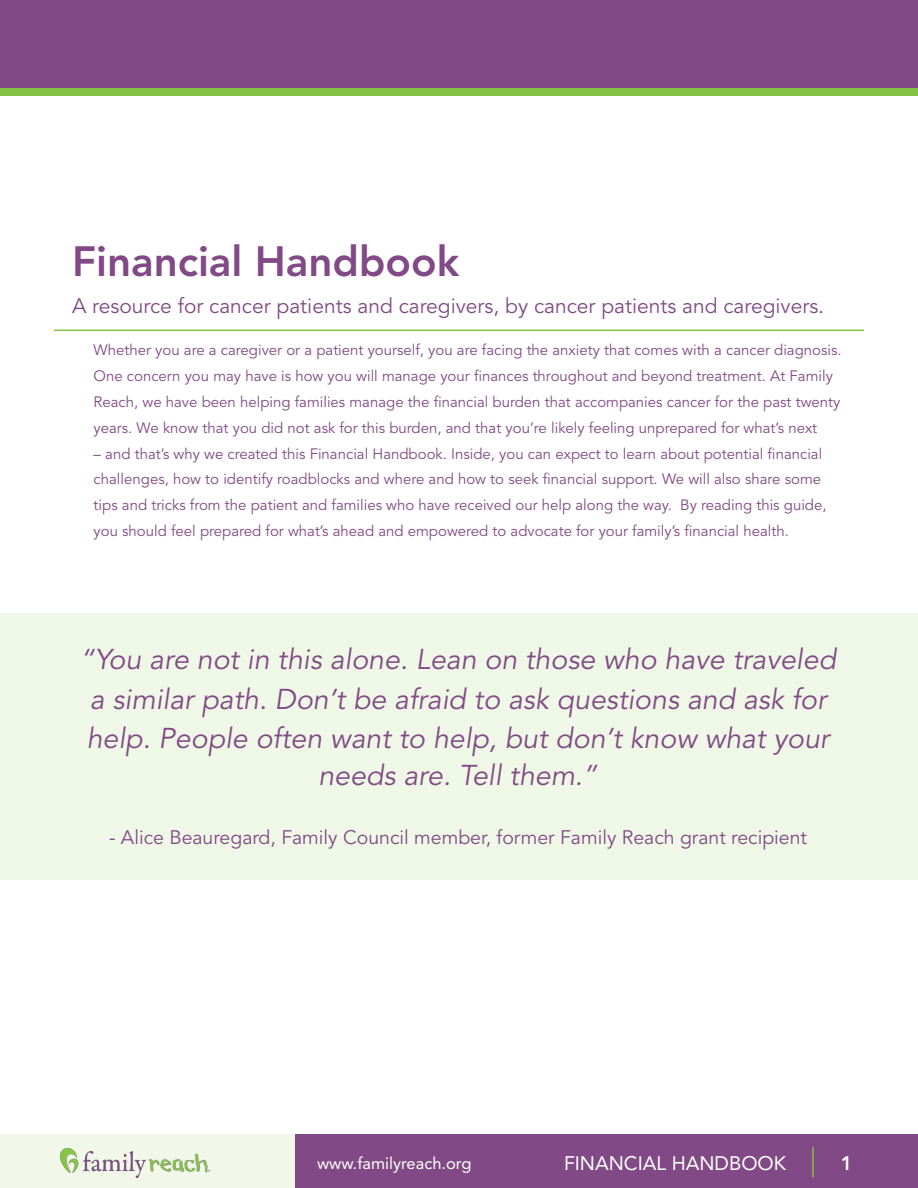
<style>
.page{position:relative;width:918px;height:1188px;background:#fff}
.page>*{position:absolute;margin:0;border:0;box-sizing:border-box;transform-origin:0 0}
.t1{font:800 42px "Avenir LT Std";color:#814985}
.t2{font:italic 28.5px/39.6px "Avenir LT Std";color:#814985}
.t3{font:21px "Avenir LT Std";color:#814985}
.t4{font:19.5px "Avenir LT Std";color:#814985}
.t5{font:19.5px "Avenir LT Std";color:#fff}
.t6{font:800 19.5px "Avenir LT Std";color:#fff}
.t7{font:16.5px "Avenir LT Std";color:#fff}
.t8{font:15px/25.8px "Avenir LT Std";color:#814985}
</style>
<div class="page">
<div style="left:295px;top:1134px;width:623px;height:54px;background:#814985"></div>
<div style="left:0;top:95px;width:295px;height:1093px;background:#f1f8ea"></div>
<div style="left:0;top:0;width:918px;height:88px;background:#814985"></div>
<div style="left:0;top:88px;width:918px;height:7px;background:#85c346"></div>
<hr style="left:812px;top:1147px;width:2px;height:31px;background:#85c346">
<img style="left:60px;top:1149px;width:149px;height:29px">
<div style="left:0;top:96px;width:918px;height:1038px;background:#fff"></div>
<div style="left:0;top:613px;width:918px;height:267px;background:#eff8e6"></div>
<hr style="left:54px;top:330px;width:810px;height:1px;background:#85c346">
<h1 class="t1" style="left:72px;top:237px;width:389px">Financial Handbook</h1>
<h3 class="t3" style="left:72px;top:293px;width:754px">A resource for cancer patients and caregivers, by cancer patients and caregivers.</h3>
<p class="t8" style="left:94px;top:338px;width:750px">Whether you are a caregiver or a patient yourself, you are facing the anxiety that comes with a cancer diagnosis.<br>One concern you may have is how you will manage your finances throughout and beyond treatment. At Family Reach, we have been helping families manage the financial burden that accompanies cancer for the past twenty years. We know that you did not ask for this burden, and that you’re likely feeling unprepared for what’s next</p>
<p class="t8" style="left:94px;top:441px;width:735px">– and that’s why we created this Financial Handbook. Inside, you can expect to learn about potential financial challenges, how to identify roadblocks and where and how to seek financial support. We will also share some tips and tricks from the patient and families who have received our help along the way. By reading this guide, you should feel prepared for what’s ahead and empowered to advocate for your family’s financial health.</p>
<h2 class="t2" style="left:80px;top:640px;width:757px">“You are not in this alone. Lean on those who have traveled a similar path. Don’t be afraid to ask questions and ask for help. People often want to help, but don’t know what your</h2>
<h2 class="t2" style="left:318px;top:756px;width:281px">needs are. Tell them.”</h2>
<h3 class="t4" style="left:109px;top:827px;width:700px">- Alice Beauregard, Family Council member, former Family Reach grant recipient</h3>
<p class="t7" style="left:317px;top:1154px;width:156px">www.familyreach.org</p>
<h3 class="t5" style="left:564px;top:1152px;width:224px">FINANCIAL HANDBOOK</h3>
<h3 class="t6" style="left:841px;top:1152px;width:13px">1</h3>
</div>
